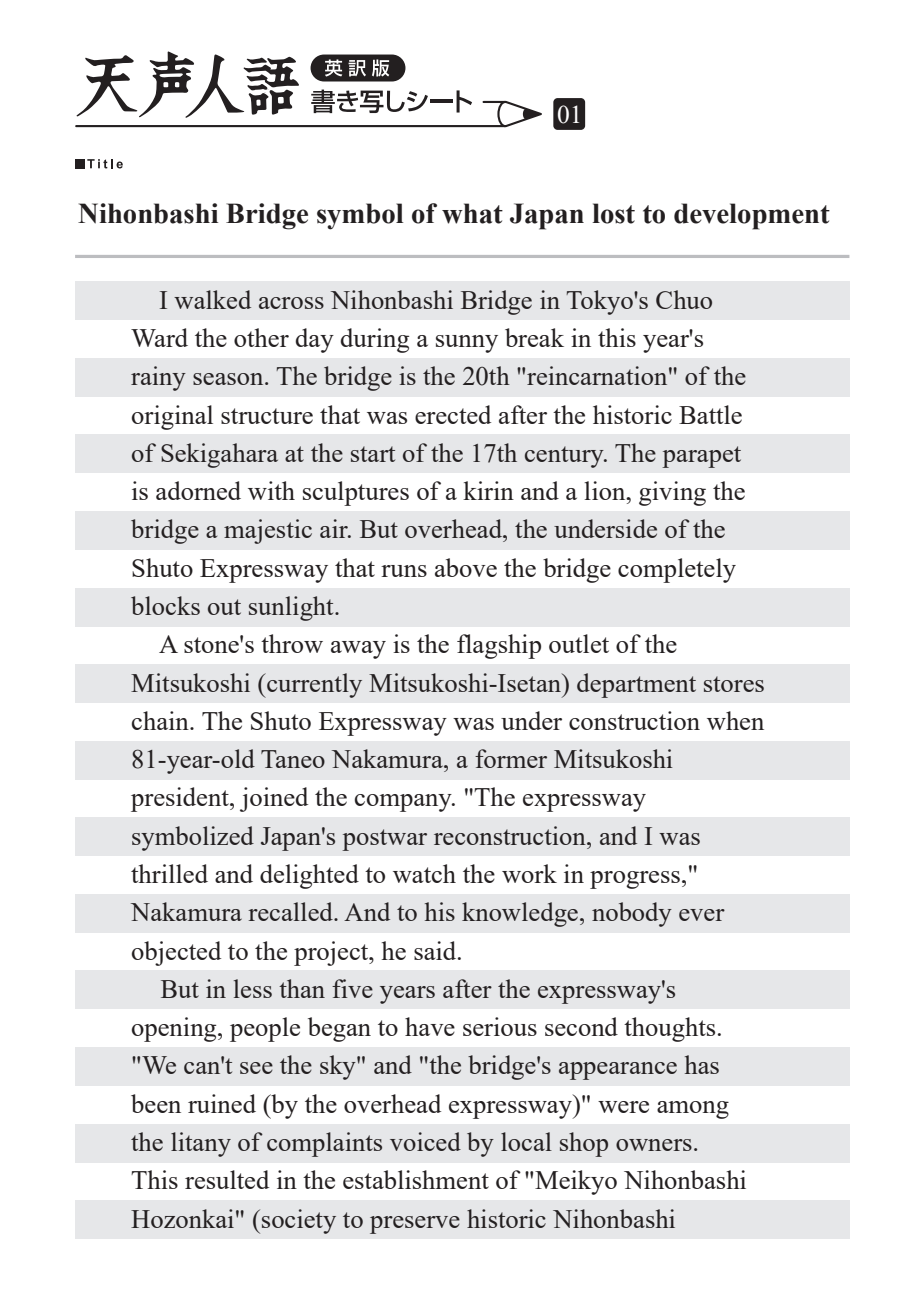
<style>
.page{position:relative;width:919px;height:1289px;background:#fff}
.page>*{position:absolute;margin:0;border:0;box-sizing:border-box;transform-origin:0 0}
.t1{font:700 28.65px "Times New Roman";color:#231f20}
.t2{font:26.55px "Times New Roman";color:#231f20}
.t3{font:25.5px "Times New Roman";color:#fff}
</style>
<div class="page">
<div style="left:75px;top:282px;width:774px;height:38px;background:#e6e7e9"></div>
<div style="left:75px;top:358px;width:774px;height:38px;background:#e6e7e9"></div>
<div style="left:75px;top:435px;width:774px;height:38px;background:#e6e7e9"></div>
<div style="left:75px;top:511px;width:774px;height:38px;background:#e6e7e9"></div>
<div style="left:75px;top:588px;width:774px;height:38px;background:#e6e7e9"></div>
<div style="left:75px;top:664px;width:774px;height:38px;background:#e6e7e9"></div>
<div style="left:75px;top:741px;width:774px;height:38px;background:#e6e7e9"></div>
<div style="left:75px;top:817px;width:774px;height:39px;background:#e6e7e9"></div>
<div style="left:75px;top:894px;width:774px;height:38px;background:#e6e7e9"></div>
<div style="left:75px;top:970px;width:774px;height:39px;background:#e6e7e9"></div>
<div style="left:75px;top:1047px;width:774px;height:38px;background:#e6e7e9"></div>
<div style="left:75px;top:1123px;width:774px;height:39px;background:#e6e7e9"></div>
<div style="left:75px;top:1200px;width:774px;height:38px;background:#e6e7e9"></div>
<svg style="left:75px;top:51px;width:467px;height:77px"></svg>
<hr style="left:75px;top:255px;width:774px;height:3px;background:#bcbdc0">
<svg style="left:87px;top:159px;width:36px;height:9px"></svg>
<div style="left:75px;top:159px;width:9px;height:9px;background:#231f20"></div>
<div style="left:553px;top:98px;width:32px;height:32px;background:#231f20;border-radius:4px"></div>
<p class="t3" style="left:557px;top:96px;width:27px">01</p>
<p class="t1" style="left:78px;top:192px;width:753px">Nihonbashi Bridge symbol of what Japan lost to development</p>
<p class="t2" style="left:159px;top:281px;width:555px">I walked across Nihonbashi Bridge in Tokyo's Chuo</p>
<p class="t2" style="left:131px;top:319px;width:574px">Ward the other day during a sunny break in this year's</p>
<p class="t2" style="left:131px;top:358px;width:616px">rainy season. The bridge is the 20th "reincarnation" of the</p>
<p class="t2" style="left:131px;top:396px;width:613px">original structure that was erected after the historic Battle</p>
<p class="t2" style="left:131px;top:434px;width:611px">of Sekigahara at the start of the 17th century. The parapet</p>
<p class="t2" style="left:131px;top:472px;width:616px">is adorned with sculptures of a kirin and a lion, giving the</p>
<p class="t2" style="left:131px;top:511px;width:596px">bridge a majestic air. But overhead, the underside of the</p>
<p class="t2" style="left:131px;top:549px;width:606px">Shuto Expressway that runs above the bridge completely</p>
<p class="t2" style="left:131px;top:587px;width:210px">blocks out sunlight.</p>
<p class="t2" style="left:159px;top:625px;width:519px">A stone's throw away is the flagship outlet of the</p>
<p class="t2" style="left:131px;top:664px;width:635px">Mitsukoshi (currently Mitsukoshi-Isetan) department stores</p>
<p class="t2" style="left:131px;top:702px;width:634px">chain. The Shuto Expressway was under construction when</p>
<p class="t2" style="left:131px;top:740px;width:543px">81-year-old Taneo Nakamura, a former Mitsukoshi</p>
<p class="t2" style="left:131px;top:778px;width:516px">president, joined the company. "The expressway</p>
<p class="t2" style="left:131px;top:817px;width:571px">symbolized Japan's postwar reconstruction, and I was</p>
<p class="t2" style="left:131px;top:855px;width:568px">thrilled and delighted to watch the work in progress,"</p>
<p class="t2" style="left:131px;top:893px;width:594px">Nakamura recalled. And to his knowledge, nobody ever</p>
<p class="t2" style="left:131px;top:932px;width:333px">objected to the project, he said.</p>
<p class="t2" style="left:160px;top:970px;width:517px">But in less than five years after the expressway's</p>
<p class="t2" style="left:131px;top:1008px;width:593px">opening, people began to have serious second thoughts.</p>
<p class="t2" style="left:131px;top:1046px;width:590px">"We can't see the sky" and "the bridge's appearance has</p>
<p class="t2" style="left:131px;top:1085px;width:599px">been ruined (by the overhead expressway)" were among</p>
<p class="t2" style="left:131px;top:1123px;width:569px">the litany of complaints voiced by local shop owners.</p>
<p class="t2" style="left:131px;top:1161px;width:617px">This resulted in the establishment of "Meikyo Nihonbashi</p>
<p class="t2" style="left:131px;top:1199px;width:546px">Hozonkai" (society to preserve historic Nihonbashi</p>
</div>
